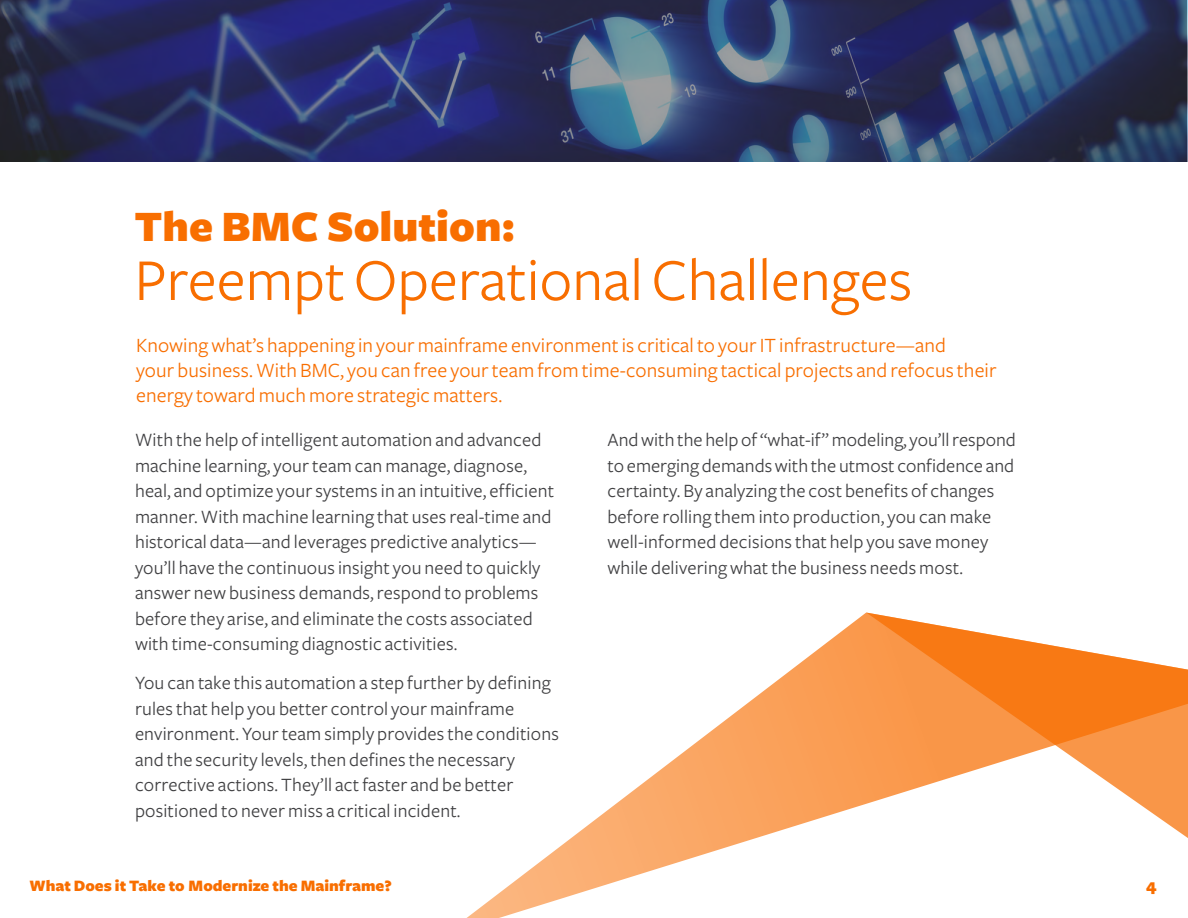
<style>
.page{position:relative;width:1188px;height:918px;background:#fff}
.page>*{position:absolute;margin:0;border:0;box-sizing:border-box;transform-origin:0 0}
.t1{font:61.5px "Freight Sans";color:#f86e00}
.t2{font:900 45px "Freight Sans";color:#f86e00}
.t3{font:21px/25.2px "Freight Sans";letter-spacing:.005em;color:#f86e00}
.t4{font:19.5px/25.5px "Freight Sans";letter-spacing:.01em;color:#404042}
.t5{font:900 18px "Freight Sans";color:#f86e00}
.t6{font:900 16.5px "Freight Sans";color:#f86e00}
</style>
<div class="page">
<img style="left:1px;top:0;width:1187px;height:162px">
<svg style="left:467px;top:613px;width:399px;height:305px"></svg>
<svg style="left:866px;top:613px;width:322px;height:225px"></svg>
<h2 class="t2" style="left:135px;top:203px;width:382px">The BMC Solution:</h2>
<h1 class="t1" style="left:135px;top:247px;width:779px">Preempt Operational Challenges</h1>
<p class="t3" style="left:136px;top:333px;width:862px">Knowing what’s happening in your mainframe environment is critical to your IT infrastructure—and<br>your business. With BMC, you can free your team from time-consuming tactical projects and refocus their energy toward much more strategic matters.</p>
<p class="t4" style="left:135px;top:428px;width:421px">With the help of intelligent automation and advanced machine learning, your team can manage, diagnose, heal, and optimize your systems in an intuitive, efficient manner. With machine learning that uses real-time and historical data—and leverages predictive analytics— you’ll have the continuous insight you need to quickly answer new business demands, respond to problems before they arise, and eliminate the costs associated with time-consuming diagnostic activities.</p>
<p class="t4" style="left:135px;top:671px;width:425px">You can take this automation a step further by defining rules that help you better control your mainframe environment. Your team simply provides the conditions and the security levels, then defines the necessary corrective actions. They’ll act faster and be better positioned to never miss a critical incident.</p>
<p class="t4" style="left:608px;top:428px;width:410px">And with the help of “what-if” modeling, you’ll respond to emerging demands with the utmost confidence and certainty. By analyzing the cost benefits of changes before rolling them into production, you can make well-informed decisions that help you save money while delivering what the business needs most.</p>
<p class="t6" style="left:29px;top:877px;width:364px">What Does it Take to Modernize the Mainframe?</p>
<p class="t5" style="left:1146px;top:876px;width:12px">4</p>
</div>
